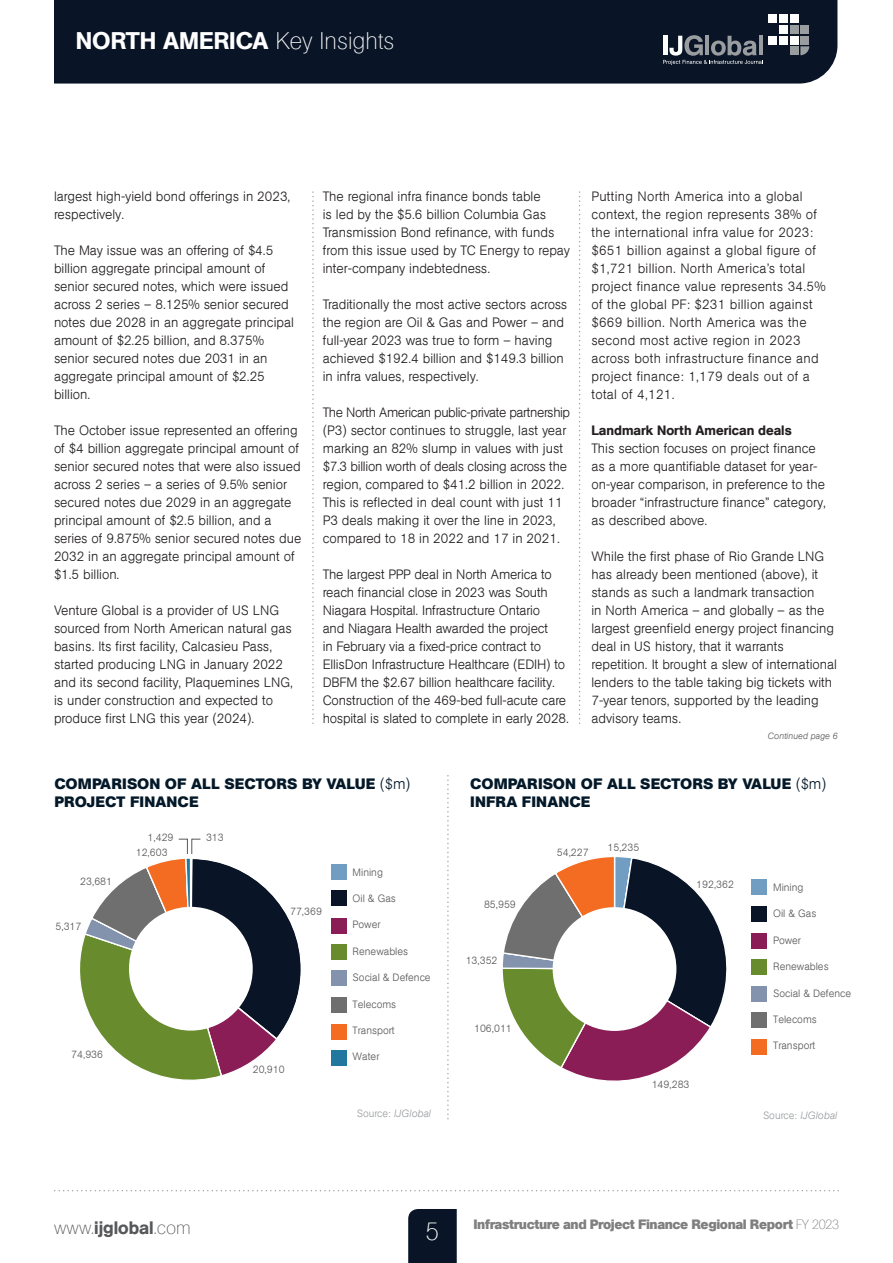
<style>
.page{position:relative;width:893px;height:1263px;background:#fff}
.page>*{position:absolute;margin:0;border:0;box-sizing:border-box;transform-origin:0 0}
.t1{font:200 25.35px "AG Book Std";color:#fff}
.t2{font:500 24px "AG Book Std";color:#fff}
.t3{font:200 18px "AG Book Std";letter-spacing:.005em;color:#57585a}
.t4{font:700 15px/18px "AG Book Std";letter-spacing:.01em;color:#031828}
.t5{font:300 13.5px/18px "AG Book Std";color:#231f20}
.t6{font:300 13.5px/18px "AG Book Std";letter-spacing:.02em;color:#231f20}
.t7{font:700 13.5px "AG Book Std";letter-spacing:-.03em;color:#807e7f}
.t8{font:500 13.5px "AG Book Std";color:#231f20}
.t9{font:300 10.5px "AG Book Std";color:#585858}
.t10{font:italic 300 10.5px "AG Book Std";color:#999da0}
.t11{font:italic 300 9px "AG Book Std";color:#57585a}
.s1{font-weight:200}
.s2{font-weight:300}
.s3{font-style:normal}
.s4{font-weight:500}
</style>
<div class="page">
<div style="left:408px;top:1209px;width:49px;height:54px;background:#091526"></div>
<svg style="left:55px;top:1190px;width:784px;height:1px"></svg>
<div style="left:54px;top:0;width:783px;height:84px;background:#091526"></div>
<div style="left:768px;top:14px;width:9px;height:9px;background:#fff"></div>
<div style="left:779px;top:14px;width:9px;height:9px;background:#fff"></div>
<div style="left:790px;top:14px;width:9px;height:9px;background:#fff"></div>
<div style="left:779px;top:25px;width:9px;height:9px;background:#fff"></div>
<div style="left:790px;top:25px;width:9px;height:9px;background:#999da0"></div>
<div style="left:800px;top:25px;width:9px;height:9px;background:#999da0"></div>
<div style="left:768px;top:36px;width:9px;height:9px;background:#fff"></div>
<div style="left:779px;top:36px;width:9px;height:9px;background:#fff"></div>
<div style="left:790px;top:36px;width:9px;height:9px;background:#fff"></div>
<div style="left:800px;top:36px;width:9px;height:9px;background:#999da0"></div>
<div style="left:790px;top:46px;width:9px;height:9px;background:#999da0"></div>
<svg style="left:800px;top:46px;width:9px;height:9px"></svg>
<svg style="left:663px;top:35px;width:100px;height:30px;background:#4b545f"></svg>
<svg style="left:312px;top:192px;width:2px;height:532px"></svg>
<svg style="left:579px;top:192px;width:1px;height:532px"></svg>
<div style="left:331px;top:864px;width:15px;height:15px;background:#719dc2"></div>
<div style="left:331px;top:891px;width:15px;height:15px;background:#091526"></div>
<div style="left:331px;top:918px;width:15px;height:15px;background:#8b1d56"></div>
<div style="left:331px;top:945px;width:15px;height:15px;background:#688c2d"></div>
<div style="left:331px;top:997px;width:15px;height:15px;background:#706f6f"></div>
<div style="left:331px;top:1024px;width:15px;height:15px;background:#f36c21"></div>
<div style="left:331px;top:1050px;width:15px;height:15px;background:#21779d"></div>
<div style="left:331px;top:971px;width:15px;height:15px;background:#8392ad"></div>
<svg style="left:80px;top:839px;width:221px;height:241px"></svg>
<div style="left:752px;top:880px;width:15px;height:15px;background:#719dc2"></div>
<div style="left:752px;top:906px;width:15px;height:15px;background:#091526"></div>
<div style="left:752px;top:934px;width:15px;height:15px;background:#8b1d56"></div>
<div style="left:752px;top:960px;width:15px;height:15px;background:#688c2d"></div>
<div style="left:752px;top:1012px;width:15px;height:15px;background:#706f6f"></div>
<div style="left:752px;top:1039px;width:15px;height:15px;background:#f36c21"></div>
<div style="left:752px;top:986px;width:15px;height:15px;background:#8392ad"></div>
<svg style="left:502px;top:857px;width:225px;height:224px"></svg>
<div style="left:553px;top:907px;width:123px;height:124px;background:#fff;border-radius:50%"></div>
<svg style="left:447px;top:776px;width:2px;height:344px"></svg>
<h2 class="t2" style="left:76px;top:26px;width:320px">NORTH AMERICA <span class="s1">Key Insights</span></h2>
<p class="t5" style="left:54px;top:188px;width:238px">largest high-yield bond offerings in 2023, respectively.</p>
<p class="t5" style="left:54px;top:242px;width:241px">The May issue was an offering of $4.5 billion aggregate principal amount of senior secured notes, which were issued across 2 series – 8.125% senior secured notes due 2028 in an aggregate principal amount of $2.25 billion, and 8.375% senior secured notes due 2031 in an aggregate principal amount of $2.25 billion.</p>
<p class="t5" style="left:54px;top:422px;width:249px">The October issue represented an offering of $4 billion aggregate principal amount of senior secured notes that were also issued across 2 series – a series of 9.5% senior secured notes due 2029 in an aggregate principal amount of $2.5 billion, and a series of 9.875% senior secured notes due 2032 in an aggregate principal amount of $1.5 billion.</p>
<p class="t5" style="left:54px;top:602px;width:241px">Venture Global is a provider of US LNG sourced from North American natural gas basins. Its first facility, Calcasieu Pass, started producing LNG in January 2022 and its second facility, Plaquemines LNG, is under construction and expected to produce first LNG this year (2024).</p>
<p class="t5" style="left:323px;top:188px;width:249px">The regional infra finance bonds table<br>is led by the $5.6 billion Columbia Gas Transmission Bond refinance, with funds from this issue used by TC Energy to repay inter-company indebtedness.</p>
<p class="t5" style="left:323px;top:296px;width:246px">Traditionally the most active sectors across the region are Oil &amp; Gas and Power – and full-year 2023 was true to form – having achieved $192.4 billion and $149.3 billion in infra values, respectively.</p>
<p class="t5" style="left:323px;top:404px;width:249px">The North American public-private partnership (P3) sector continues to struggle, last year marking an 82% slump in values with just $7.3 billion worth of deals closing across the region, compared to $41.2 billion in 2022.<br>This is reflected in deal count with just 11<br>P3 deals making it over the line in 2023, compared to 18 in 2022 and 17 in 2021.</p>
<p class="t5" style="left:323px;top:566px;width:248px">The largest PPP deal in North America to reach financial close in 2023 was South Niagara Hospital. Infrastructure Ontario<br>and Niagara Health awarded the project<br>in February via a fixed-price contract to EllisDon Infrastructure Healthcare (EDIH) to DBFM the $2.67 billion healthcare facility.<br>Construction of the 469-bed full-acute care hospital is slated to complete in early 2028.</p>
<p class="t6" style="left:591px;top:188px;width:236px">Putting North America into a global context, the region represents 38% of the international infra value for 2023: $651 billion against a global figure of $1,721 billion. North America’s total project finance value represents 34.5% of the global PF: $231 billion against $669 billion. North America was the second most active region in 2023 across both infrastructure finance and project finance: 1,179 deals out of a total of 4,121.</p>
<p class="t8" style="left:591px;top:422px;width:202px">Landmark North American deals</p>
<p class="t5" style="left:591px;top:440px;width:236px">This section focuses on project finance as a more quantifiable dataset for year&shy;on-year comparison, in preference to the broader “infrastructure finance” category, as described above.</p>
<p class="t5" style="left:591px;top:548px;width:247px">While the first phase of Rio Grande LNG has already been mentioned (above), it stands as such a landmark transaction<br>in North America – and globally – as the largest greenfield energy project financing deal in US history, that it warrants repetition. It brought a slew of international lenders to the table taking big tickets with 7-year tenors, supported by the leading advisory teams.</p>
<p class="t11" style="left:767px;top:730px;width:71px">Continued page 6</p>
<p class="t4" style="left:54px;top:775px;width:358px">COMPARISON OF ALL SECTORS BY VALUE <span class="s2">($m)<br></span>PROJECT FINANCE</p>
<p class="t9" style="left:80px;top:875px;width:33px">23,681</p>
<p class="t9" style="left:56px;top:920px;width:27px">5,317</p>
<p class="t9" style="left:148px;top:831px;width:27px">1,429</p>
<p class="t9" style="left:136px;top:846px;width:33px">12,603</p>
<p class="t9" style="left:71px;top:1048px;width:33px">74,936</p>
<p class="t9" style="left:206px;top:831px;width:19px">313</p>
<p class="t9" style="left:290px;top:905px;width:33px">77,369</p>
<p class="t9" style="left:253px;top:1063px;width:33px">20,910</p>
<p class="t9" style="left:353px;top:866px;width:32px">Mining</p>
<p class="t9" style="left:353px;top:892px;width:45px">Oil &amp; Gas</p>
<p class="t9" style="left:353px;top:919px;width:29px">Power</p>
<p class="t9" style="left:353px;top:945px;width:57px">Renewables</p>
<p class="t9" style="left:353px;top:971px;width:80px">Social &amp; Defence</p>
<p class="t9" style="left:353px;top:998px;width:45px">Telecoms</p>
<p class="t9" style="left:353px;top:1024px;width:44px">Transport</p>
<p class="t9" style="left:353px;top:1051px;width:28px">Water</p>
<p class="t4" style="left:470px;top:775px;width:358px">COMPARISON OF ALL SECTORS BY VALUE <span class="s2">($m)<br></span>INFRA FINANCE</p>
<p class="t9" style="left:484px;top:898px;width:33px">85,959</p>
<p class="t9" style="left:466px;top:954px;width:33px">13,352</p>
<p class="t9" style="left:474px;top:1022px;width:39px">106,011</p>
<p class="t9" style="left:557px;top:846px;width:33px">54,227</p>
<p class="t9" style="left:607px;top:841px;width:33px">15,235</p>
<p class="t9" style="left:696px;top:878px;width:39px">192,362</p>
<p class="t9" style="left:652px;top:1079px;width:39px">149,283</p>
<p class="t9" style="left:773px;top:881px;width:32px">Mining</p>
<p class="t9" style="left:773px;top:907px;width:45px">Oil &amp; Gas</p>
<p class="t9" style="left:773px;top:934px;width:29px">Power</p>
<p class="t9" style="left:773px;top:960px;width:57px">Renewables</p>
<p class="t9" style="left:773px;top:987px;width:80px">Social &amp; Defence</p>
<p class="t9" style="left:773px;top:1013px;width:45px">Telecoms</p>
<p class="t9" style="left:773px;top:1039px;width:44px">Transport</p>
<p class="t10" style="left:357px;top:1108px;width:75px"><span class="s3">Source:</span> IJGlobal</p>
<p class="t10" style="left:763px;top:1110px;width:75px"><span class="s3">Source:</span> IJGlobal</p>
<h3 class="t3" style="left:54px;top:1218px;width:138px">www.<span class="s4">ijglobal</span>.com</h3>
<h1 class="t1" style="left:426px;top:1216px;width:15px">5</h1>
<p class="t7" style="left:473px;top:1216px;width:367px">Infrastructure and Project Finance Regional Report <span class="s1">FY 2023</span></p>
</div>
